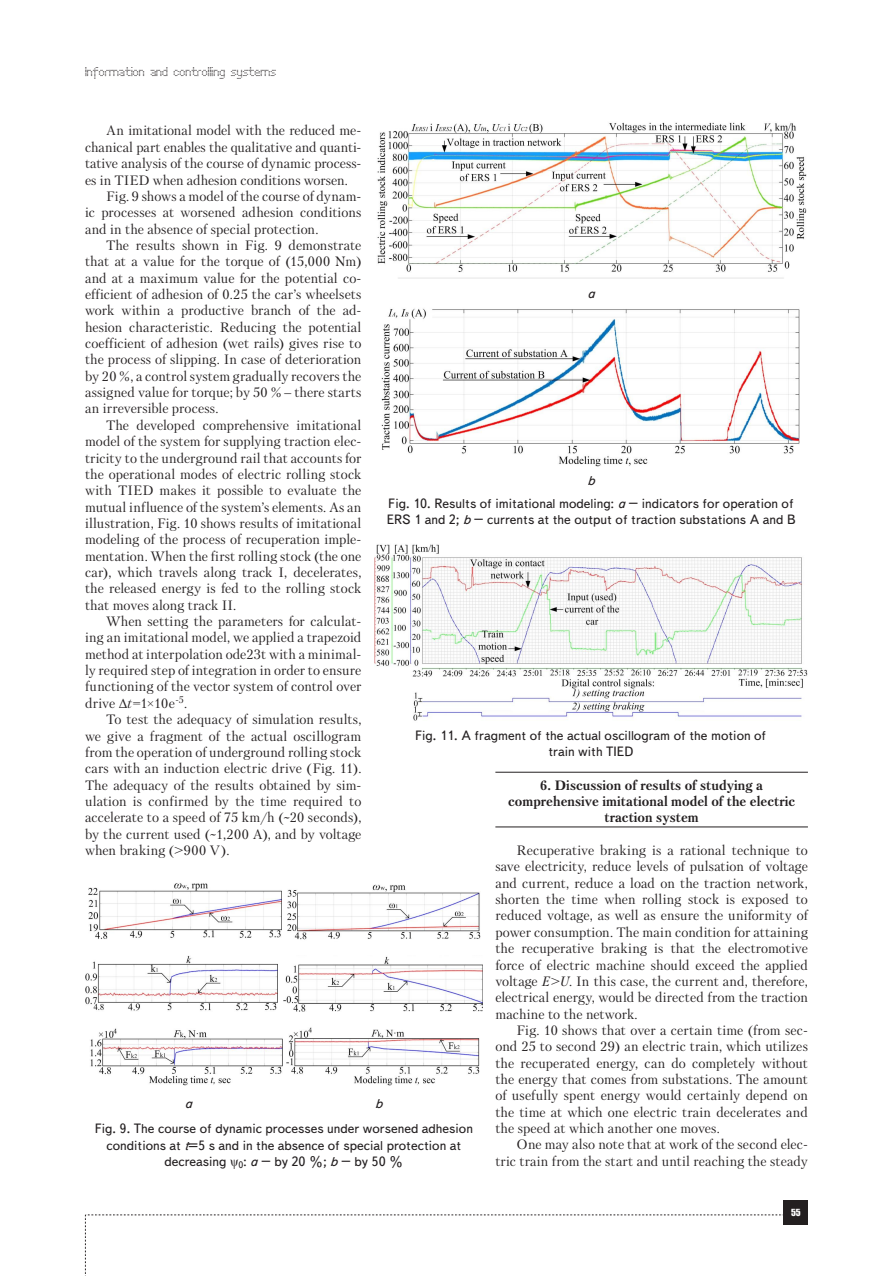
<style>
.page{position:relative;width:893px;height:1276px;background:#fff}
.page>*{position:absolute;margin:0;border:0;box-sizing:border-box;transform-origin:0 0}
.Text__англ{font:13.5px/16.4px "Petersburg C";letter-spacing:.005em;color:#231f20;text-align:justify}
.Рисунок{font:13.5px/16.2px "Text Book C";color:#231f20;text-align:center}
.Раздел_статьи{font:700 13.5px/16.4px "Petersburg C";color:#231f20;text-align:center}
.Рисунок-2{font:italic 13.5px "Text Book C";color:#231f20}
.t1{font:12px "Perfo";letter-spacing:.015em;color:#231f20}
.t2{font:9px "Impact";color:#fff}
.s1{font-family:"Times New Roman"}
.s2{font-style:italic}
</style>
<div class="page">
<svg style="left:85px;top:1214px;width:699px;height:62px"></svg>
<div style="left:784px;top:1200px;width:24px;height:24px;background:#231f20"></div>
<hr style="left:495px;top:772px;width:313px;height:1px;background:#231f20">
<hr style="left:495px;top:826px;width:313px;height:1px;background:#231f20">
<img style="left:89px;top:883px;width:192px;height:56px">
<img style="left:288px;top:884px;width:192px;height:56px">
<img style="left:85px;top:955px;width:192px;height:56px">
<img style="left:284px;top:956px;width:199px;height:56px">
<img style="left:90px;top:1028px;width:192px;height:58px">
<img style="left:287px;top:1027px;width:193px;height:58px">
<img style="left:377px;top:122px;width:429px;height:156px">
<img style="left:381px;top:308px;width:418px;height:159px">
<img style="left:374px;top:544px;width:433px;height:177px">
<p class="t1" style="left:85px;top:65px;width:193px">Information and controlling systems</p>
<p class="Text__англ" style="left:85px;top:122px;width:278px;text-indent:21px">An imitational model with the reduced me&shy;chanical part enables the qualitative and quanti&shy;tative analysis of the course of dynamic process&shy;es in TIED when adhesion conditions worsen.</p>
<p class="Text__англ" style="left:85px;top:188px;width:278px;text-indent:21px">Fig. 9 shows a model of the course of dynam&shy;ic processes at worsened adhesion conditions and in the absence of special protection.</p>
<p class="Text__англ" style="left:85px;top:237px;width:278px;text-indent:21px">The results shown in Fig. 9 demonstrate that at a value for the torque of (15,000 Nm) and at a maximum value for the potential co&shy;efficient of adhesion of 0.25 the car’s wheelsets work within a productive branch of the ad&shy;hesion characteristic. Reducing the potential coefficient of adhesion (wet rails) gives rise to the process of slipping. In case of deterioration by 20 %, a control system gradually recovers the assigned value for torque; by 50 % <span class="s1">‒</span> there starts an irreversible process.</p>
<p class="Text__англ" style="left:85px;top:417px;width:278px;text-indent:21px">The developed comprehensive imitational model of the system for supplying traction elec&shy;tricity to the underground rail that accounts for the operational modes of electric rolling stock with TIED makes it possible to evaluate the mutual influence of the system’s elements. As an illustration, Fig. 10 shows results of imitational modeling of the process of recuperation imple&shy;mentation. When the first rolling stock (the one car), which travels along track I, decelerates, the released energy is fed to the rolling stock that moves along track II.</p>
<p class="Text__англ" style="left:85px;top:613px;width:278px;text-indent:21px">When setting the parameters for calculat&shy;ing an imitational model, we applied a trapezoid method at interpolation ode23t with a minimal&shy;ly required step of integration in order to ensure functioning of the vector system of control over drive <span class="s1">Δ</span><span class="s2">t</span>=1<span class="s1">×</span>10е<sup>-5</sup>.</p>
<p class="Text__англ" style="left:85px;top:711px;width:278px;text-indent:21px">To test the adequacy of simulation results, we give a fragment of the actual oscillogram from the operation of underground rolling stock cars with an induction electric drive (Fig. 11).<br>The adequacy of the results obtained by sim&shy;ulation is confirmed by the time required to accelerate to a speed of 75 km/h (~20 seconds), by the current used (~1,200 A), and by voltage when braking (&gt;900 V).</p>
<p class="Рисунок-2" style="left:587px;top:285px;width:9px">a</p>
<p class="Рисунок" style="left:388px;top:469px;width:407px;line-height:23.4px"><span class="s2">b<br></span>Fig. 10. Results of imitational modeling: <span class="s2">a</span> – indicators for operation of</p>
<p class="Рисунок" style="left:387px;top:512px;width:410px">ERS 1 and 2; <span class="s2">b</span> – currents at the output of traction substations A and B</p>
<p class="Рисунок" style="left:415px;top:727px;width:353px">Fig. 11. A fragment of the actual oscillogram of the motion of train with TIED</p>
<p class="Раздел_статьи" style="left:508px;top:776px;width:288px">6. Discussion of results of studying a comprehensive imitational model of the electric traction system</p>
<p class="Text__англ" style="left:495px;top:842px;width:314px;text-indent:21px">Recuperative braking is a rational technique to save electricity, reduce levels of pulsation of voltage and current, reduce a load on the traction network, shorten the time when rolling stock is exposed to reduced voltage, as well as ensure the uniformity of power consumption. The main condition for attaining the recuperative braking is that the electromotive force of electric machine should exceed the applied voltage <span class="s2">E</span>&gt;<span class="s2">U</span>. In this case, the current and, therefore, electrical energy, would be directed from the traction machine to the network.</p>
<p class="Text__англ" style="left:495px;top:1022px;width:314px;text-indent:21px">Fig. 10 shows that over a certain time (from sec&shy;ond 25 to second 29) an electric train, which utilizes the recuperated energy, can do completely without the energy that comes from substations. The amount of usefully spent energy would certainly depend on the time at which one electric train decelerates and the speed at which another one moves.</p>
<p class="Text__англ" style="left:495px;top:1136px;width:314px;text-align:right">One may also note that at work of the second elec&shy;tric train from the start and until reaching the steady</p>
<p class="Рисунок" style="left:95px;top:1091px;width:380px;line-height:24.9px;text-align:left;text-indent:281px"><span class="s2">b<br></span>Fig. 9. The course of dynamic processes under worsened adhesion</p>
<p class="Рисунок" style="left:106px;top:1137px;width:356px">conditions at <span class="s2">t</span>=5 s and in the absence of special protection at decreasing <span class="s1">ψ</span><sub>0</sub>: <span class="s2">a</span> – by 20 %; <span class="s2">b</span> – by 50 %</p>
<p class="Рисунок-2" style="left:185px;top:1096px;width:9px">a</p>
<p class="t2" style="left:791px;top:1205px;width:11px">55</p>
</div>
